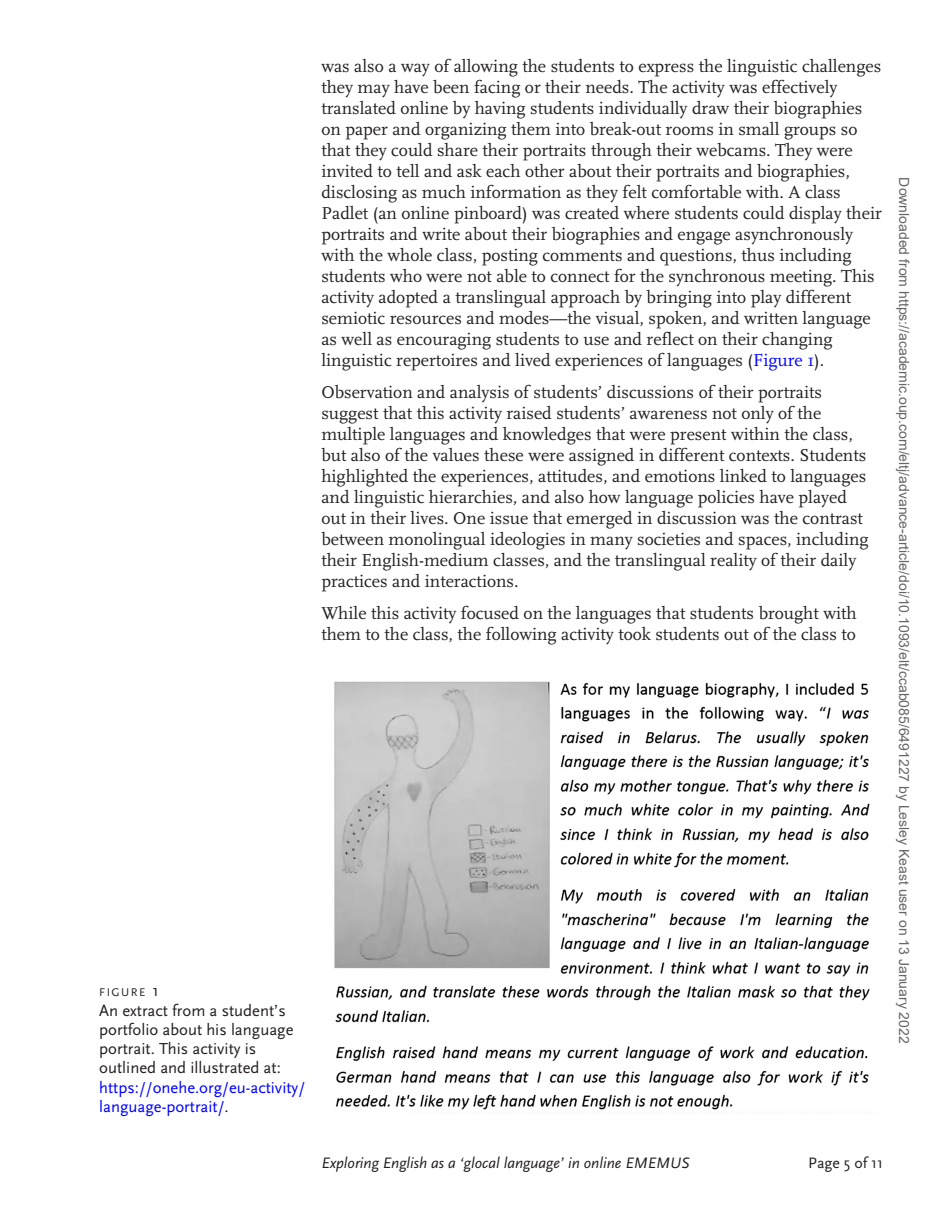
<style>
.page{position:relative;width:938px;height:1221px;background:#fff}
.page>*{position:absolute;margin:0;border:0;box-sizing:border-box;transform-origin:0 0}
.Text{font:17.85px/21px "FF Scala";color:#231f20}
.TextInd{font:17.85px/21px "FF Scala";color:#231f20}
.FigCapt{font:16.62px/19.2px "Scala Sans";color:#231f20}
.t1{font:italic 15.75px "Scala Sans";color:#231f20}
.t2{font:15.75px "Scala Sans";color:#231f20}
.t3{font:14px "Arial";color:#666}
.FigNum{font:11.72px "Scala Sans";letter-spacing:.12em;color:#231f20}
.s1{font-size:16.62px}
.s2{color:#00f}
</style>
<div class="page">
<img style="left:334px;top:681px;width:536px;height:429px">
<p class="FigNum" style="left:99px;top:986px;width:61px">FIGURE <span class="s1">1</span></p>
<p class="FigCapt" style="left:99px;top:1000px;width:207px">An extract from a student’s portfolio about his language portrait. This activity is outlined and illustrated at: <span class="s2">https://onehe.org/eu-activity/ language-portrait/</span>.</p>
<p class="Text" style="left:321px;top:56px;width:562px">was also a way of allowing the students to express the linguistic challenges they may have been facing or their needs. The activity was effectively translated online by having students individually draw their biographies on paper and organizing them into break-out rooms in small groups so that they could share their portraits through their webcams. They were invited to tell and ask each other about their portraits and biographies, disclosing as much information as they felt comfortable with. A class Padlet (an online pinboard) was created where students could display their portraits and write about their biographies and engage asynchronously with the whole class, posting comments and questions, thus including students who were not able to connect for the synchronous meeting. This activity adopted a translingual approach by bringing into play different semiotic resources and modes—the visual, spoken, and written language as well as encouraging students to use and reflect on their changing linguistic repertoires and lived experiences of languages (<span class="s2">Figure 1</span>).</p>
<p class="TextInd" style="left:321px;top:382px;width:548px">Observation and analysis of students’ discussions of their portraits suggest that this activity raised students’ awareness not only of the multiple languages and knowledges that were present within the class, but also of the values these were assigned in different contexts. Students highlighted the experiences, attitudes, and emotions linked to languages and linguistic hierarchies, and also how language policies have played out in their lives. One issue that emerged in discussion was the contrast between monolingual ideologies in many societies and spaces, including their English-medium classes, and the translingual reality of their daily practices and interactions.</p>
<p class="TextInd" style="left:321px;top:602px;width:536px">While this activity focused on the languages that students brought with them to the class, the following activity took students out of the class to</p>
<p class="t3" style="left:909px;top:177px;width:867px;rotate:90deg">Downloaded from https://academic.oup.com/eltj/advance-article/doi/10.1093/elt/ccab085/6491227 by Lesley Keast user on 13 January 2022</p>
<p class="t1" style="left:321px;top:1154px;width:369px">Exploring English as a ‘glocal language’ in online EMEMUS</p>
<p class="t2" style="left:808px;top:1154px;width:77px">Page 5 of 11</p>
</div>
